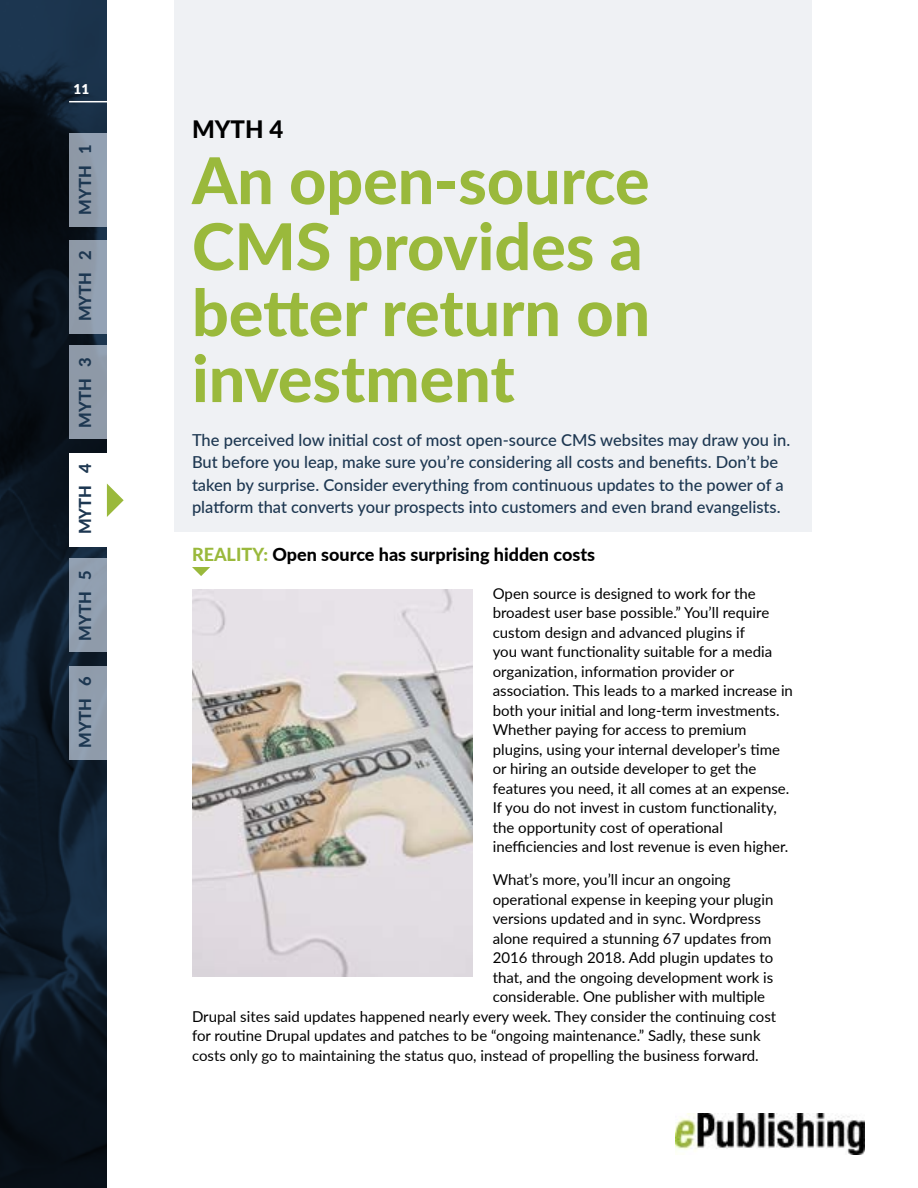
<style>
.page{position:relative;width:918px;height:1188px;background:#fff}
.page>*{position:absolute;margin:0;border:0;box-sizing:border-box;transform-origin:0 0}
.t1{font:800 64.5px/66px "Lato";color:#9ab93c;text-align:justify}
.t2{font:800 24px "Lato";color:#000}
.t3{font:800 18px "Lato";color:#000}
.t4{font:500 16.5px/22.5px "Lato";color:#1d3751}
.t5{font:800 16.5px "Lato";color:#1d3751}
.t6{font:15px/19.5px "Lato";color:#000}
.t7{font:900 13.5px "Lato";color:#fff}
.s1{color:#9ab93c}
</style>
<div class="page">
<svg style="left:0;top:0;width:107px;height:1188px;background:#0d1926"></svg>
<img style="left:675px;top:1113px;width:189px;height:42px">
<hr style="left:69px;top:101px;width:46px;height:1px;background:#fff">
<div style="left:175px;top:0;width:637px;height:531px;background:#eff1f4"></div>
<svg style="left:192px;top:567px;width:18px;height:9px"></svg>
<div style="left:69px;top:133px;width:38px;height:94px;background:#8e99a8"></div>
<div style="left:69px;top:240px;width:38px;height:94px;background:#8f9aa9"></div>
<div style="left:69px;top:345px;width:38px;height:94px;background:#8e99a7"></div>
<div style="left:69px;top:453px;width:38px;height:94px;background:#fff"></div>
<div style="left:69px;top:558px;width:38px;height:94px;background:#919fb0"></div>
<div style="left:69px;top:666px;width:38px;height:94px;background:#909dad"></div>
<svg style="left:107px;top:484px;width:17px;height:33px"></svg>
<img style="left:192px;top:590px;width:280px;height:386px">
<p class="t7" style="left:74px;top:79px;width:17px">11</p>
<p class="t5" style="left:73px;top:215px;width:72px;rotate:-90deg">MYTH 1</p>
<p class="t5" style="left:73px;top:321px;width:72px;rotate:-90deg">MYTH 2</p>
<p class="t5" style="left:73px;top:428px;width:72px;rotate:-90deg">MYTH 3</p>
<p class="t5" style="left:73px;top:534px;width:72px;rotate:-90deg">MYTH 4</p>
<p class="t5" style="left:73px;top:641px;width:72px;rotate:-90deg">MYTH 5</p>
<p class="t5" style="left:73px;top:748px;width:72px;rotate:-90deg">MYTH 6</p>
<h2 class="t2" style="left:192px;top:112px;width:93px">MYTH 4</h2>
<h1 class="t1" style="left:192px;top:145px;width:460px">An open-source CMS provides a better return on investment</h1>
<p class="t4" style="left:192px;top:428px;width:600px">The perceived low initial cost of most open-source CMS websites may draw you in.<br>But before you leap, make sure you’re considering all costs and benefits. Don’t be taken by surprise. Consider everything from continuous updates to the power of a platform that converts your prospects into customers and even brand evangelists.</p>
<p class="t3" style="left:192px;top:541px;width:405px"><span class="s1">REALITY:</span> Open source has surprising hidden costs</p>
<p class="t6" style="left:493px;top:583px;width:302px">Open source is designed to work for the broadest user base possible.” You’ll require custom design and advanced plugins if<br>you want functionality suitable for a media organization, information provider or association. This leads to a marked increase in both your initial and long-term investments.<br>Whether paying for access to premium plugins, using your internal developer’s time or hiring an outside developer to get the features you need, it all comes at an expense.<br>If you do not invest in custom functionality, the opportunity cost of operational inefficiencies and lost revenue is even higher.</p>
<p class="t6" style="left:493px;top:869px;width:240px">What’s more, you’ll incur an ongoing</p>
<p class="t6" style="left:493px;top:889px;width:282px">operational expense in keeping your plugin</p>
<p class="t6" style="left:493px;top:908px;width:270px">versions updated and in sync. Wordpress</p>
<p class="t6" style="left:493px;top:928px;width:280px">alone required a stunning 67 updates from</p>
<p class="t6" style="left:493px;top:947px;width:282px">2016 through 2018. Add plugin updates to</p>
<p class="t6" style="left:493px;top:967px;width:282px">that, and the ongoing development work is</p>
<p class="t6" style="left:493px;top:986px;width:274px">considerable. One publisher with multiple</p>
<p class="t6" style="left:192px;top:1006px;width:586px">Drupal sites said updates happened nearly every week. They consider the continuing cost</p>
<p class="t6" style="left:192px;top:1025px;width:570px">for routine Drupal updates and patches to be “ongoing maintenance.” Sadly, these sunk</p>
<p class="t6" style="left:192px;top:1045px;width:568px">costs only go to maintaining the status quo, instead of propelling the business forward.</p>
</div>
